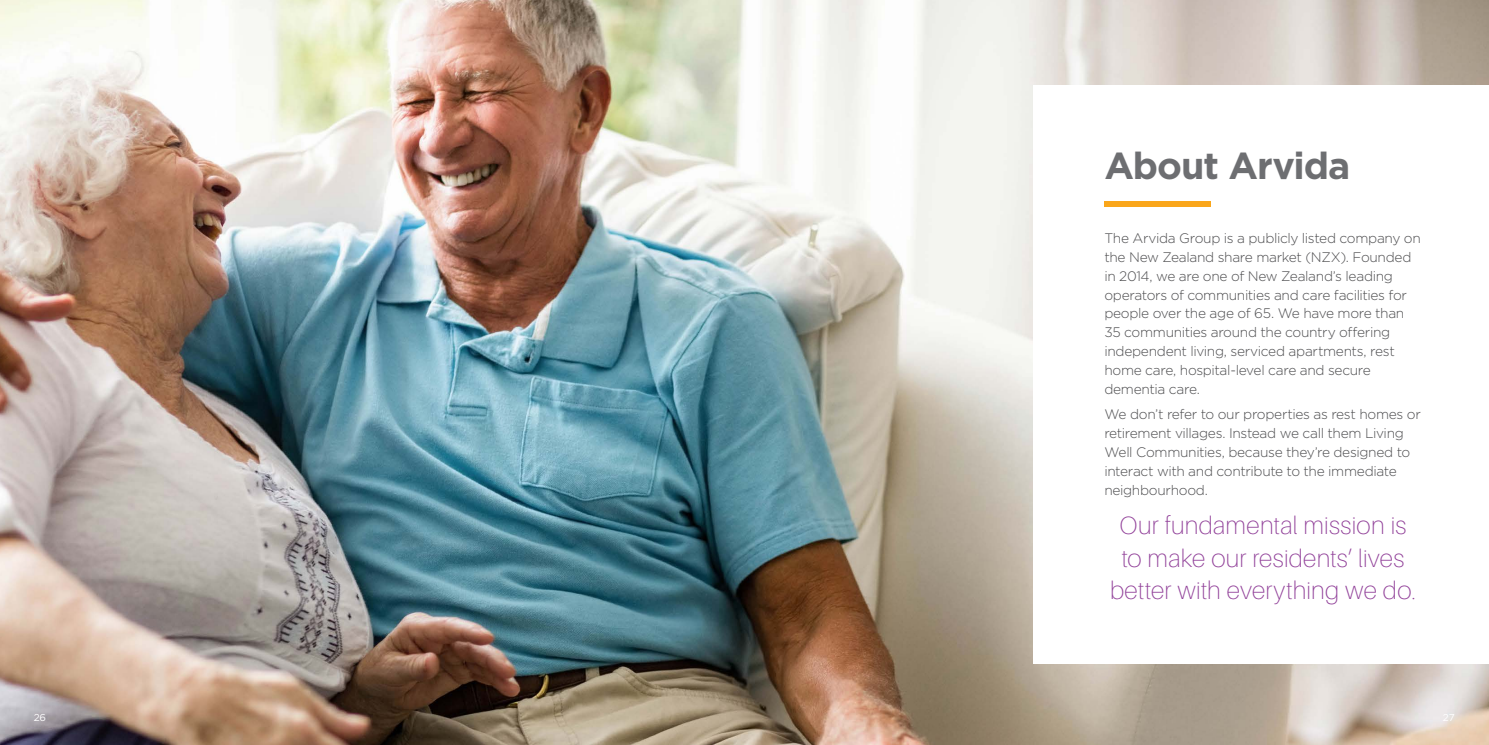
<style>
.page{position:relative;width:1489px;height:745px;background:#fff}
.page>*{position:absolute;margin:0;border:0;box-sizing:border-box;transform-origin:0 0}
.t1{font:700 37.5px "Gotham";letter-spacing:-.03em;color:#6d6e71}
.t2{font:100 25px/32.5px "Aileron";letter-spacing:.005em;color:#903f98;text-align:center}
.t3{font:300 13.75px/18.8px "Gotham";letter-spacing:-.025em;color:#4d4d4f}
.t4{font:10px "Gotham";color:#fff}
</style>
<div class="page">
<img style="left:0;top:0;width:1488px;height:744px">
<div style="left:1033px;top:85px;width:455px;height:578px;background:#fff"></div>
<div style="left:1104px;top:201px;width:106px;height:5px;background:#faa61a"></div>
<h1 class="t1" style="left:1104px;top:141px;width:247px">About Arvida</h1>
<p class="t3" style="left:1104px;top:228px;width:318px">The Arvida Group is a publicly listed company on the New Zealand share market (NZX). Founded in 2014, we are one of New Zealand’s leading operators of communities and care facilities for people over the age of 65. We have more than 35 communities around the country offering independent living, serviced apartments, rest home care, hospital-level care and secure dementia care.</p>
<p class="t3" style="left:1104px;top:404px;width:318px">We don’t refer to our properties as rest homes or retirement villages. Instead we call them Living Well Communities, because they’re designed to interact with and contribute to the immediate neighbourhood.</p>
<h2 class="t2" style="left:1109px;top:509px;width:307px">Our fundamental mission is to make our residents’ lives better with everything we do.</h2>
<p class="t4" style="left:34px;top:710px;width:14px">26</p>
<p class="t4" style="left:1442px;top:710px;width:13px">27</p>
</div>
